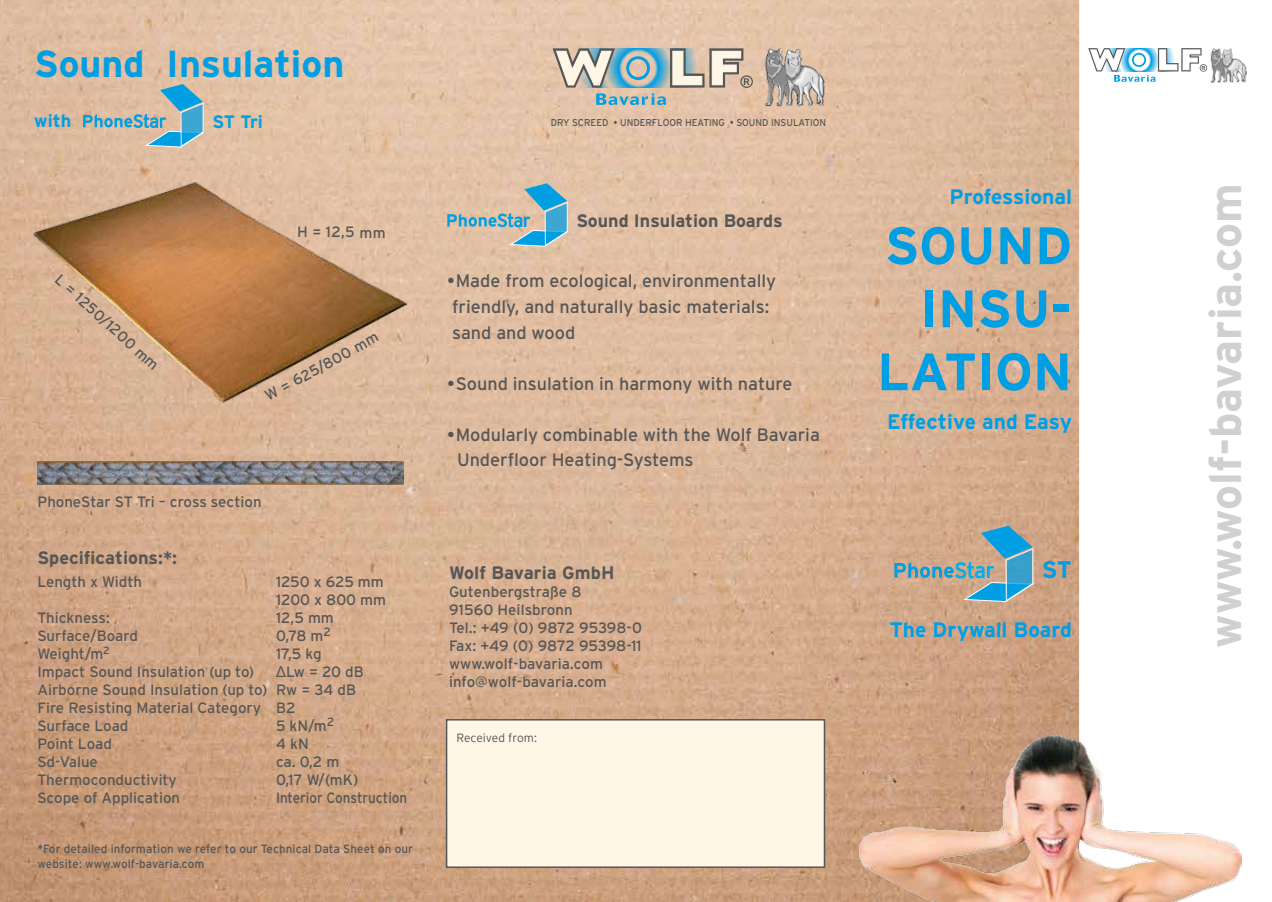
<style>
.page{position:relative;width:1272px;height:902px;background:#fff}
.page>*{position:absolute;margin:0;border:0;box-sizing:border-box;transform-origin:0 0}
.t1{font:700 52.5px/63px "Interstate";color:#009ee3;text-align:right}
.t2{font:700 45px "Interstate";color:#cfd0d0}
.t3{font:700 37.5px "Interstate";color:#009ee3}
.t4{font:700 24px "Interstate";color:#009ee3}
.t5{font:700 21px "Interstate";color:#009ee3}
.t6{font:18px/25.5px "Interstate";color:#565656}
.t7{font:700 18px "Interstate";color:#565656}
.t8{font:700 18px "Interstate";color:#009ee3}
.t9{font:15px/18px "Interstate";color:#565656}
.t10{font:15px "Interstate";color:#565656;scale:.9 1}
.t11{font:12px/15px "Interstate";letter-spacing:.005em;color:#565656}
.t12{font:300 12px "Interstate";color:#565656}
.t13{font:9.9px "Interstate";color:#565656;scale:.94 1}
.s1{font-family:"Arial"}
</style>
<div class="page">
<img style="left:0;top:0;width:1079px;height:901px">
<img style="left:859px;top:734px;width:382px;height:167px">
<svg style="left:894px;top:525px;width:140px;height:78px;background:#9ea7a2"></svg>
<img style="left:31px;top:180px;width:375px;height:224px">
<div style="left:446px;top:719px;width:379px;height:148px;background:#fff6e6;border:2px solid #565656"></div>
<img style="left:37px;top:462px;width:158px;height:22px">
<img style="left:195px;top:461px;width:208px;height:23px">
<svg style="left:83px;top:84px;width:122px;height:64px;background:#aab6b3"></svg>
<svg style="left:447px;top:183px;width:122px;height:64px;background:#acbab6"></svg>
<img style="left:764px;top:48px;width:61px;height:59px">
<div style="left:542px;top:48px;width:191px;height:40px;background:#e4c5a8"></div>
<svg style="left:548px;top:46px;width:205px;height:59px;background:#bcbcb3"></svg>
<img style="left:1210px;top:48px;width:36px;height:35px">
<svg style="left:1088px;top:48px;width:119px;height:34px"></svg>
<h3 class="t3" style="left:34px;top:41px;width:311px">Sound Insulation</h3>
<p class="t8" style="left:34px;top:110px;width:38px">with</p>
<p class="t8" style="left:212px;top:111px;width:52px">ST Tri</p>
<p class="t9" style="left:63px;top:270px;width:136px;rotate:42deg">L = 1250/1200 mm</p>
<p class="t9" style="left:297px;top:223px;width:90px">H = 12,5 mm</p>
<p class="t9" style="left:262px;top:389px;width:128px;rotate:-29deg">W = 625/800 mm</p>
<p class="t9" style="left:38px;top:492px;width:225px">PhoneStar ST Tri – cross section</p>
<p class="t7" style="left:37px;top:546px;width:141px">Specifications:*:</p>
<p class="t9" style="left:37px;top:572px;width:106px">Length x Width</p>
<p class="t9" style="left:276px;top:572px;width:112px">1250 x 625 mm<br>1200 x 800 mm</p>
<p class="t9" style="left:37px;top:608px;width:74px">Thickness:</p>
<p class="t9" style="left:276px;top:608px;width:59px">12,5 mm</p>
<p class="t9" style="left:37px;top:626px;width:102px">Surface/Board</p>
<p class="t9" style="left:276px;top:626px;width:56px">0,78 m<sup>2</sup></p>
<p class="t9" style="left:37px;top:644px;width:74px">Weight/m<sup>2</sup></p>
<p class="t9" style="left:276px;top:644px;width:47px">17,5 kg</p>
<p class="t9" style="left:37px;top:662px;width:218px">Impact Sound Insulation (up to)</p>
<p class="t9" style="left:37px;top:662px;width:328px;text-indent:238px"><span class="s1">Δ</span>Lw = 20 dB<br>Airborne Sound Insulation (up to) Rw = 34 dB<br>Fire Resisting Material Category B2<br>Surface Load</p>
<p class="t9" style="left:276px;top:716px;width:60px">5 kN/m<sup>2</sup></p>
<p class="t9" style="left:37px;top:734px;width:76px">Point Load</p>
<p class="t9" style="left:276px;top:734px;width:34px">4 kN</p>
<p class="t9" style="left:37px;top:752px;width:62px">Sd-Value</p>
<p class="t9" style="left:276px;top:752px;width:65px">ca. 0,2 m</p>
<p class="t9" style="left:37px;top:770px;width:141px">Thermoconductivity</p>
<p class="t9" style="left:276px;top:770px;width:84px">0,17 W/(mK)</p>
<p class="t9" style="left:37px;top:788px;width:144px">Scope of Application</p>
<p class="t10" style="left:276px;top:788px;width:147px">Interior Construction</p>
<p class="t11" style="left:37px;top:841px;width:377px">*For detailed information we refer to our Technical Data Sheet on our website: www.wolf-bavaria.com</p>
<p class="t13" style="left:550px;top:117px;width:294px">DRY SCREED • UNDERFLOOR HEATING • SOUND INSULATION</p>
<p class="t7" style="left:576px;top:209px;width:208px">Sound Insulation Boards</p>
<p class="t6" style="left:447px;top:268px;width:330px">•Made from ecological, environmentally friendly, and naturally basic materials: sand and wood</p>
<p class="t6" style="left:447px;top:370px;width:346px">•Sound insulation in harmony with nature</p>
<p class="t6" style="left:457px;top:421px;width:364px;text-indent:-10px">•Modularly combinable with the Wolf Bavaria<br>Underfloor Heating-Systems</p>
<p class="t7" style="left:449px;top:561px;width:167px">Wolf Bavaria GmbH</p>
<p class="t9" style="left:449px;top:582px;width:194px">Gutenbergstraße 8<br>91560 Heilsbronn<br>Tel.: +49 (0) 9872 95398-0<br>Fax: +49 (0) 9872 95398-11 www.wolf-bavaria.com info@wolf-bavaria.com</p>
<p class="t12" style="left:456px;top:730px;width:82px">Received from:</p>
<h3 class="t5" style="left:949px;top:184px;width:124px">Professional</h3>
<h1 class="t1" style="left:877px;top:214px;width:196px">SOUND<br>INSU-<br>LATION</h1>
<h3 class="t5" style="left:887px;top:409px;width:186px">Effective and Easy</h3>
<h3 class="t4" style="left:1041px;top:555px;width:32px">ST</h3>
<h3 class="t5" style="left:890px;top:617px;width:184px">The Drywall Board</h3>
<h2 class="t2" style="left:1197px;top:647px;width:466px;rotate:-90deg">www.wolf-bavaria.com</h2>
</div>
